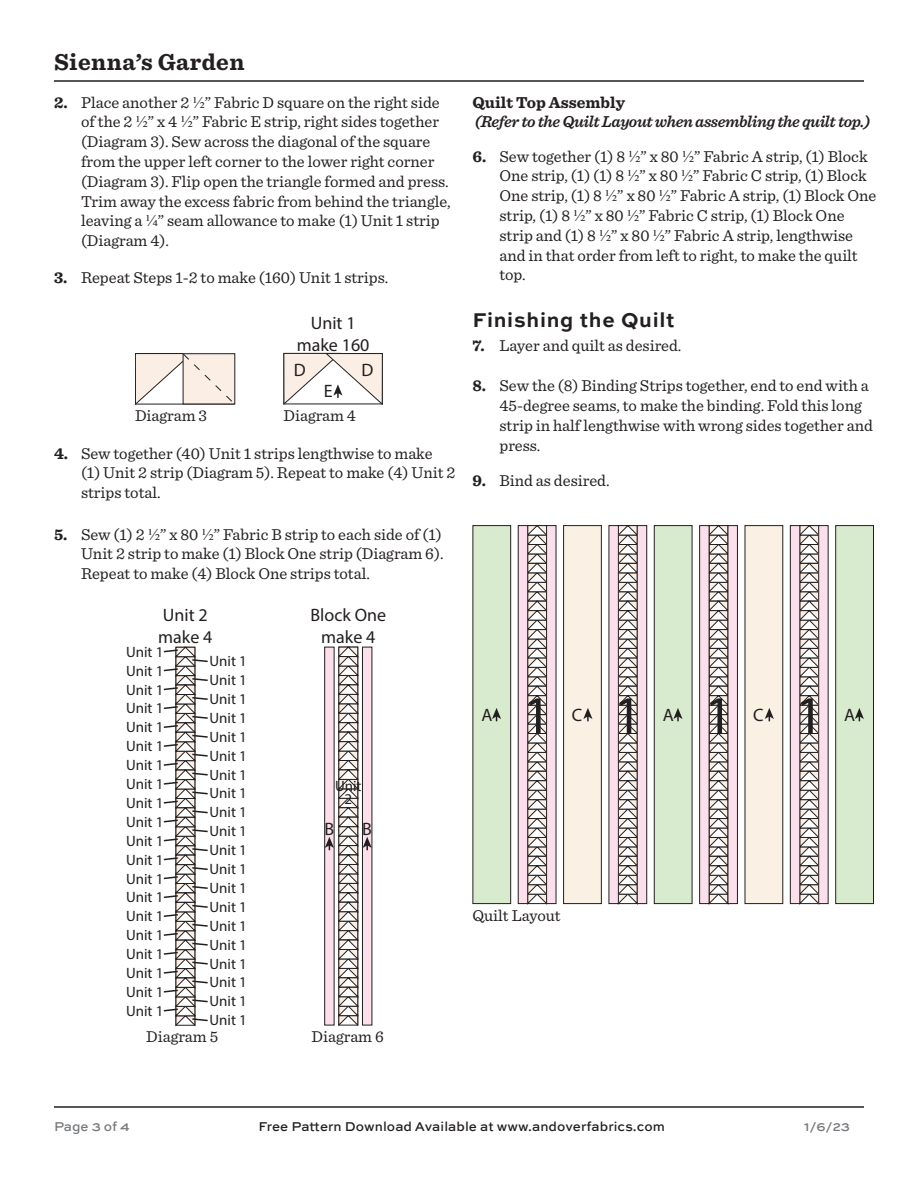
<style>
.page{position:relative;width:918px;height:1188px;background:#fff}
.page>*{position:absolute;margin:0;border:0;box-sizing:border-box;transform-origin:0 0}
.t1{font:54px "Myriad Pro";color:#231f20}
.t2{font:700 24px "Sentinel";letter-spacing:.02em;color:#231f20}
.t3{font:700 21px "Sweet Sans Pro";letter-spacing:.035em;color:#231f20}
.t4{font:18px/21.6px "Myriad Pro";color:#231f20;text-align:center}
.t5{font:16.5px/19.8px "Sentinel";color:#231f20}
.t6{font:italic 600 16.5px/34.2px "Sentinel";letter-spacing:-.025em;color:#231f20;text-align:right}
.t7{font:700 16.5px "Sentinel";color:#231f20}
.t8{font:15px/13.5px "Myriad Pro";color:#231f20;text-align:center}
.t9{font:500 13.5px "Sweet Sans Pro";letter-spacing:.005em;color:#231f20}
.t10{font:500 13.5px "Sweet Sans Pro";color:#76787b}
.s1{font-family:"Times New Roman"}
.s2{font-weight:400;font-style:normal}
.s3{font-family:"Times New Roman";font-weight:400;font-style:normal}
</style>
<div class="page">
<hr style="left:54px;top:80px;width:810px;height:2px;background:#231f20">
<hr style="left:54px;top:1106px;width:810px;height:2px;background:#231f20">
<svg style="left:135px;top:353px;width:100px;height:52px"></svg>
<svg style="left:284px;top:353px;width:99px;height:52px"></svg>
<svg style="left:163px;top:646px;width:45px;height:381px"></svg>
<div style="left:324px;top:647px;width:11px;height:378px;border:1px solid #231f20"></div>
<svg style="left:325px;top:646px;width:47px;height:380px"></svg>
<svg style="left:528px;top:525px;width:18px;height:379px"></svg>
<div style="left:518px;top:526px;width:10px;height:378px;background:#fbdfeb"></div>
<div style="left:518px;top:525px;width:10px;height:379px;border:1px solid #231f20"></div>
<div style="left:547px;top:526px;width:9px;height:378px;background:#fbdfeb"></div>
<div style="left:546px;top:525px;width:10px;height:379px;border:1px solid #231f20"></div>
<div style="left:473px;top:526px;width:38px;height:378px;background:#d9ebce"></div>
<div style="left:472px;top:525px;width:39px;height:379px;border:1px solid #231f20"></div>
<svg style="left:619px;top:525px;width:18px;height:379px"></svg>
<div style="left:609px;top:526px;width:9px;height:378px;background:#fbdfeb"></div>
<div style="left:609px;top:525px;width:10px;height:379px;border:1px solid #231f20"></div>
<div style="left:637px;top:526px;width:10px;height:378px;background:#fbdfeb"></div>
<div style="left:637px;top:525px;width:10px;height:379px;border:1px solid #231f20"></div>
<div style="left:564px;top:526px;width:37px;height:378px;background:#faf0e3"></div>
<div style="left:563px;top:525px;width:39px;height:379px;border:1px solid #231f20"></div>
<svg style="left:709px;top:525px;width:19px;height:379px"></svg>
<div style="left:700px;top:526px;width:9px;height:378px;background:#fbdfeb"></div>
<div style="left:699px;top:525px;width:10px;height:379px;border:1px solid #231f20"></div>
<div style="left:728px;top:526px;width:9px;height:378px;background:#fbdfeb"></div>
<div style="left:728px;top:525px;width:10px;height:379px;border:1px solid #231f20"></div>
<svg style="left:800px;top:525px;width:18px;height:379px"></svg>
<div style="left:790px;top:526px;width:10px;height:378px;background:#fbdfeb"></div>
<div style="left:790px;top:525px;width:10px;height:379px;border:1px solid #231f20"></div>
<div style="left:819px;top:526px;width:9px;height:378px;background:#fbdfeb"></div>
<div style="left:818px;top:525px;width:11px;height:379px;border:1px solid #231f20"></div>
<div style="left:745px;top:526px;width:38px;height:378px;background:#faf0e3"></div>
<div style="left:836px;top:526px;width:37px;height:378px;background:#d9ebce"></div>
<div style="left:835px;top:525px;width:39px;height:379px;border:1px solid #231f20"></div>
<svg style="left:492px;top:708px;width:9px;height:13px"></svg>
<div style="left:654px;top:526px;width:38px;height:378px;background:#d9ebce"></div>
<div style="left:654px;top:525px;width:38px;height:379px;border:1px solid #231f20"></div>
<svg style="left:673px;top:708px;width:10px;height:13px"></svg>
<svg style="left:855px;top:708px;width:9px;height:13px"></svg>
<svg style="left:765px;top:708px;width:9px;height:13px"></svg>
<svg style="left:583px;top:708px;width:9px;height:13px"></svg>
<h2 class="t2" style="left:54px;top:43px;width:192px">Sienna’s Garden</h2>
<p class="t7" style="left:54px;top:89px;width:15px">2.</p>
<p class="t7" style="left:54px;top:265px;width:15px">3.</p>
<p class="t7" style="left:54px;top:440px;width:16px">4.</p>
<p class="t7" style="left:54px;top:521px;width:15px">5.</p>
<p class="t5" style="left:81px;top:91px;width:371px">Place another 2 <span class="s1">½</span>” Fabric D square on the right side of the 2 <span class="s1">½</span>” x 4 <span class="s1">½</span>” Fabric E strip, right sides together (Diagram 3). Sew across the diagonal of the square from the upper left corner to the lower right corner (Diagram 3). Flip open the triangle formed and press.<br>Trim away the excess fabric from behind the triangle, leaving a <span class="s1">¼</span>” seam allowance to make (1) Unit 1 strip (Diagram 4).</p>
<p class="t5" style="left:81px;top:267px;width:309px">Repeat Steps 1-2 to make (160) Unit 1 strips.</p>
<p class="t4" style="left:297px;top:312px;width:74px">Unit 1 make 160</p>
<p class="t4" style="left:294px;top:359px;width:13px">D</p>
<p class="t4" style="left:361px;top:359px;width:13px">D</p>
<p class="t4" style="left:324px;top:380px;width:10px">E</p>
<p class="t5" style="left:135px;top:405px;width:74px">Diagram 3</p>
<p class="t5" style="left:284px;top:405px;width:74px">Diagram 4</p>
<p class="t5" style="left:81px;top:442px;width:376px">Sew together (40) Unit 1 strips lengthwise to make (1) Unit 2 strip (Diagram 5). Repeat to make (4) Unit 2 strips total.</p>
<p class="t5" style="left:81px;top:523px;width:364px;text-align:justify">Sew (1) 2 <span class="s1">½</span>” x 80 <span class="s1">½</span>” Fabric B strip to each side of (1)<br>Unit 2 strip to make (1) Block One strip (Diagram 6).<br>Repeat to make (4) Block One strips total.</p>
<p class="t4" style="left:158px;top:604px;width:56px;text-align:left">Unit 2 make 4</p>
<p class="t8" style="left:126px;top:664px;width:39px">Unit 1</p>
<p class="t8" style="left:209px;top:673px;width:39px">Unit 1</p>
<p class="t8" style="left:126px;top:682px;width:39px">Unit 1</p>
<p class="t8" style="left:209px;top:692px;width:39px">Unit 1</p>
<p class="t8" style="left:126px;top:701px;width:39px">Unit 1</p>
<p class="t8" style="left:209px;top:711px;width:39px">Unit 1</p>
<p class="t8" style="left:126px;top:720px;width:39px">Unit 1</p>
<p class="t8" style="left:209px;top:730px;width:39px">Unit 1</p>
<p class="t8" style="left:126px;top:739px;width:39px">Unit 1</p>
<p class="t8" style="left:209px;top:749px;width:39px">Unit 1</p>
<p class="t8" style="left:126px;top:758px;width:39px">Unit 1</p>
<p class="t8" style="left:209px;top:768px;width:39px">Unit 1</p>
<p class="t8" style="left:126px;top:777px;width:39px">Unit 1</p>
<p class="t8" style="left:209px;top:786px;width:39px">Unit 1</p>
<p class="t8" style="left:126px;top:796px;width:39px">Unit 1</p>
<p class="t8" style="left:209px;top:805px;width:39px">Unit 1</p>
<p class="t8" style="left:126px;top:815px;width:39px">Unit 1</p>
<p class="t8" style="left:209px;top:824px;width:39px">Unit 1</p>
<p class="t8" style="left:126px;top:834px;width:39px">Unit 1</p>
<p class="t8" style="left:209px;top:843px;width:39px">Unit 1</p>
<p class="t8" style="left:126px;top:853px;width:39px">Unit 1</p>
<p class="t8" style="left:209px;top:862px;width:39px">Unit 1</p>
<p class="t8" style="left:126px;top:871px;width:39px">Unit 1</p>
<p class="t8" style="left:209px;top:881px;width:39px">Unit 1</p>
<p class="t8" style="left:126px;top:890px;width:39px">Unit 1</p>
<p class="t8" style="left:209px;top:900px;width:39px">Unit 1</p>
<p class="t8" style="left:126px;top:909px;width:39px">Unit 1</p>
<p class="t8" style="left:209px;top:919px;width:39px">Unit 1</p>
<p class="t8" style="left:126px;top:928px;width:39px">Unit 1</p>
<p class="t8" style="left:209px;top:938px;width:39px">Unit 1</p>
<p class="t8" style="left:126px;top:947px;width:39px">Unit 1</p>
<p class="t8" style="left:209px;top:957px;width:39px">Unit 1</p>
<p class="t8" style="left:126px;top:966px;width:39px">Unit 1</p>
<p class="t8" style="left:209px;top:975px;width:39px">Unit 1</p>
<p class="t8" style="left:126px;top:985px;width:39px">Unit 1</p>
<p class="t8" style="left:209px;top:994px;width:39px">Unit 1</p>
<p class="t8" style="left:126px;top:1004px;width:39px">Unit 1</p>
<p class="t8" style="left:209px;top:1013px;width:39px">Unit 1</p>
<p class="t8" style="left:126px;top:645px;width:39px">Unit 1</p>
<p class="t8" style="left:209px;top:654px;width:39px">Unit 1</p>
<p class="t4" style="left:310px;top:604px;width:77px">Block One make 4</p>
<p class="t8" style="left:335px;top:779px;width:28px">Unit<br>2</p>
<p class="t4" style="left:325px;top:818px;width:11px">B</p>
<p class="t4" style="left:362px;top:818px;width:11px">B</p>
<p class="t5" style="left:146px;top:1026px;width:73px">Diagram 5</p>
<p class="t5" style="left:312px;top:1026px;width:74px">Diagram 6</p>
<p class="t7" style="left:472px;top:89px;width:154px">Quilt Top Assembly</p>
<p class="t6" style="left:475px;top:104px;width:397px">(Refer to the Quilt Layout when assembling the quilt top.)<br><span class="s2">Sew together (1) 8</span> <span class="s3">½</span><span class="s2">” x 80</span> <span class="s3">½</span><span class="s2">” Fabric A strip, (1) Block</span></p>
<p class="t5" style="left:499px;top:165px;width:378px">One strip, (1) (1) 8 <span class="s1">½</span>” x 80 <span class="s1">½</span>” Fabric C strip, (1) Block One strip, (1) 8 <span class="s1">½</span>” x 80 <span class="s1">½</span>” Fabric A strip, (1) Block One strip, (1) 8 <span class="s1">½</span>” x 80 <span class="s1">½</span>” Fabric C strip, (1) Block One strip and (1) 8 <span class="s1">½</span>” x 80 <span class="s1">½</span>” Fabric A strip, lengthwise and in that order from left to right, to make the quilt top.</p>
<p class="t7" style="left:473px;top:143px;width:15px">6.</p>
<p class="t3" style="left:472px;top:304px;width:204px">Finishing the Quilt</p>
<p class="t7" style="left:473px;top:332px;width:14px">7.</p>
<p class="t5" style="left:499px;top:334px;width:184px">Layer and quilt as desired.</p>
<p class="t7" style="left:473px;top:373px;width:15px">8.</p>
<p class="t5" style="left:500px;top:375px;width:375px">Sew the (8) Binding Strips together, end to end with a 45-degree seams, to make the binding. Fold this long strip in half lengthwise with wrong sides together and press.</p>
<p class="t7" style="left:473px;top:467px;width:15px">9.</p>
<p class="t5" style="left:500px;top:469px;width:112px">Bind as desired.</p>
<p class="t4" style="left:481px;top:704px;width:13px">A</p>
<h1 class="t1" style="left:523px;top:682px;width:301px">1111</h1>
<p class="t4" style="left:572px;top:704px;width:12px">C</p>
<p class="t4" style="left:663px;top:704px;width:13px">A</p>
<p class="t4" style="left:753px;top:704px;width:12px">C</p>
<p class="t4" style="left:844px;top:704px;width:13px">A</p>
<p class="t5" style="left:473px;top:905px;width:90px">Quilt Layout</p>
<p class="t10" style="left:54px;top:1116px;width:77px">Page 3 of 4</p>
<p class="t9" style="left:259px;top:1117px;width:408px">Free Pattern Download Available at www.andoverfabrics.com</p>
<p class="t10" style="left:804px;top:1117px;width:47px">1/6/23</p>
</div>
